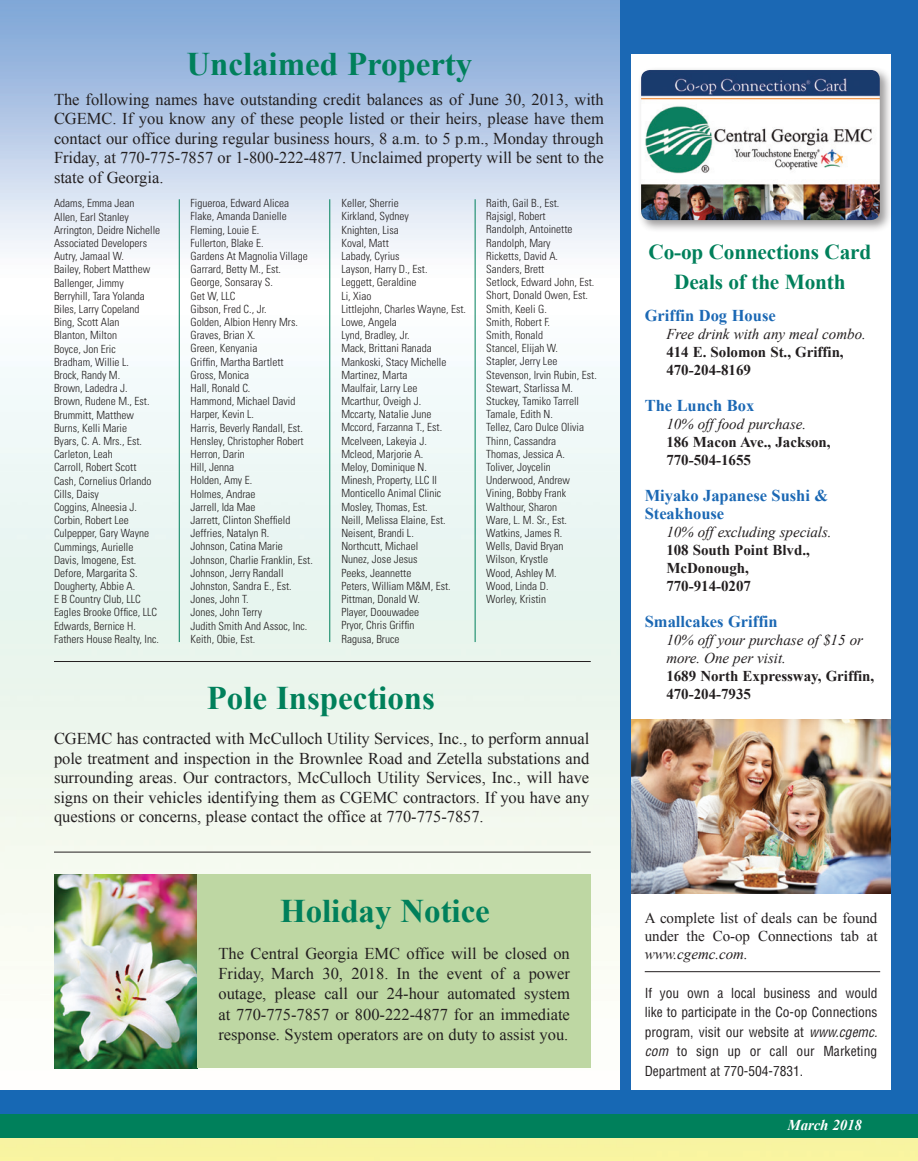
<style>
.page{position:relative;width:918px;height:1161px;background:#fff}
.page>*{position:absolute;margin:0;border:0;box-sizing:border-box;transform-origin:0 0}
.t1{font:700 33px "Times New Roman";color:#00805b}
.t2{font:700 21.3px/30px "Times New Roman";letter-spacing:-.01em;color:#00805b;text-align:center}
.t3{font:16.5px/19.5px "Times New Roman";color:#231f20;text-align:justify}
.t4{font:700 16.5px/18px "Times New Roman";color:#1b68b4}
.t5{font:700 15px/18px "Times New Roman";color:#231f20}
.t6{font:italic 15px/18px "Times New Roman";color:#231f20}
.t7{font:15px/18px "Times New Roman";color:#231f20}
.t8{font:italic 700 15px "Times New Roman";letter-spacing:-.01em;color:#fff}
.t9{font:condensed 13.5px/19.5px "Helvetica LT Std";color:#231f20;text-align:justify}
.t10{font:300 condensed 11.25px/13.2px "Univers LT Std";color:#231f20}
.s1{font-style:italic}
</style>
<div class="page">
<img style="left:0;top:0;width:634px;height:1161px">
<div style="left:620px;top:0;width:298px;height:1111px;background:#1b68b4"></div>
<div style="left:0;top:1107px;width:918px;height:30px;background:#00805b"></div>
<div style="left:631px;top:54px;width:260px;height:1036px;background:#fff"></div>
<div style="left:638px;top:66px;width:255px;height:167px;background:#231f20;opacity:.45"></div>
<img style="left:641px;top:70px;width:239px;height:150px">
<div style="left:0;top:1090px;width:918px;height:24px;background:#1768b4"></div>
<hr style="left:645px;top:971px;width:235px;height:1px;background:#231f20">
<hr style="left:54px;top:661px;width:537px;height:1px;background:#231f20">
<hr style="left:179px;top:199px;width:1px;height:443px;background:#00805b">
<hr style="left:329px;top:199px;width:1px;height:443px;background:#00805b">
<hr style="left:475px;top:199px;width:1px;height:443px;background:#00805b">
<img style="left:54px;top:875px;width:144px;height:193px">
<div style="left:198px;top:875px;width:393px;height:193px;background:#bed7a3"></div>
<hr style="left:54px;top:852px;width:537px;height:1px;background:#231f20">
<img style="left:631px;top:720px;width:260px;height:173px">
<h1 class="t1" style="left:186px;top:41px;width:287px">Unclaimed Property</h1>
<p class="t3" style="left:54px;top:89px;width:551px">The following names have outstanding credit balances as of June 30, 2013, with CGEMC. If you know any of these people listed or their heirs, please have them contact our office during regular business hours, 8 a.m. to 5 p.m., Monday through Friday, at 770-775-7857 or 1-800-222-4877. Unclaimed property will be sent to the state of Georgia.</p>
<p class="t10" style="left:54px;top:197px;width:108px">Adams, Emma Jean<br>Allen, Earl Stanley<br>Arrington, Deidre Nichelle<br>Associated Developers<br>Autry, Jamaal W.<br>Bailey, Robert Matthew<br>Ballenger, Jimmy<br>Berryhill, Tara Yolanda<br>Biles, Larry Copeland<br>Bing, Scott Alan<br>Blanton, Milton<br>Boyce, Jon Eric<br>Bradham, Willie L.<br>Brock, Randy M.<br>Brown, Ladedra J.<br>Brown, Rudene M., Est.<br>Brummitt, Matthew<br>Burns, Kelli Marie<br>Byars, C. A. Mrs., Est.<br>Carleton, Leah<br>Carroll, Robert Scott<br>Cash, Cornelius Orlando<br>Cills, Daisy<br>Coggins, Alneesia J.<br>Corbin, Robert Lee<br>Culpepper, Gary Wayne<br>Cummings, Aurielle<br>Davis, Imogene, Est.<br>Defore, Margarita S.<br>Dougherty, Abbie A.<br>E B Country Club, LLC<br>Eagles Brooke Office, LLC<br>Edwards, Bernice H.<br>Fathers House Realty, Inc.</p>
<p class="t10" style="left:190px;top:197px;width:124px">Figueroa, Edward Alicea<br>Flake, Amanda Danielle<br>Fleming, Louie E.<br>Fullerton, Blake E.<br>Gardens At Magnolia Village<br>Garrard, Betty M., Est.<br>George, Sonsaray S.<br>Get W, LLC<br>Gibson, Fred C., Jr.<br>Golden, Albion Henry Mrs.<br>Graves, Brian X.<br>Green, Kenyania<br>Griffin, Martha Bartlett<br>Gross, Monica<br>Hall, Ronald C.<br>Hammond, Michael David<br>Harper, Kevin L.<br>Harris, Beverly Randall, Est.<br>Hensley, Christopher Robert<br>Herron, Darin<br>Hill, Jenna<br>Holden, Amy E.<br>Holmes, Andrae<br>Jarrell, Ida Mae<br>Jarrett, Clinton Sheffield<br>Jeffries, Natalyn R.<br>Johnson, Catina Marie<br>Johnson, Charlie Franklin, Est.<br>Johnson, Jerry Randall<br>Johnston, Sandra E., Est.<br>Jones, John T.<br>Jones, John Terry<br>Judith Smith And Assoc, Inc.<br>Keith, Obie, Est.</p>
<p class="t10" style="left:341px;top:197px;width:126px">Keller, Sherrie<br>Kirkland, Sydney<br>Knighten, Lisa<br>Koval, Matt<br>Labady, Cyrius<br>Layson, Harry D., Est.<br>Leggett, Geraldine<br>Li, Xiao<br>Littlejohn, Charles Wayne, Est.<br>Lowe, Angela<br>Lynd, Bradley, Jr.<br>Mack, Brittani Ranada<br>Mankoski, Stacy Michelle<br>Martinez, Marta<br>Maulfair, Larry Lee<br>Mcarthur, Oveigh J.<br>Mccarty, Natalie June<br>Mccord, Farzanna T., Est.<br>Mcelveen, Lakeyia J.<br>Mcleod, Marjorie A.<br>Meloy, Dominique N.<br>Minesh, Property, LLC II<br>Monticello Animal Clinic<br>Mosley, Thomas, Est.<br>Neill, Melissa Elaine, Est.<br>Neisent, Brandi L.<br>Northcutt, Michael<br>Nunez, Jose Jesus<br>Peeks, Jeannette<br>Peters, William M&amp;M, Est.<br>Pittman, Donald W.<br>Player, Doouwadee<br>Pryor, Chris Griffin<br>Ragusa, Bruce</p>
<p class="t10" style="left:486px;top:196px;width:112px">Raith, Gail B., Est.<br>Rajsigl, Robert<br>Randolph, Antoinette<br>Randolph, Mary<br>Ricketts, David A.<br>Sanders, Brett<br>Setlock, Edward John, Est.<br>Short, Donald Owen, Est.<br>Smith, Keeli G.<br>Smith, Robert F.<br>Smith, Ronald<br>Stancel, Elijah W.<br>Stapler, Jerry Lee<br>Stevenson, Irvin Rubin, Est.<br>Stewart, Starlissa M.<br>Stuckey, Tamiko Tarrell<br>Tamale, Edith N.<br>Tellez, Caro Dulce Olivia<br>Thinn, Cassandra<br>Thomas, Jessica A.<br>Toliver, Joycelin<br>Underwood, Andrew<br>Vining, Bobby Frank<br>Walthour, Sharon<br>Ware, L. M. Sr., Est.<br>Watkins, James R.<br>Wells, David Bryan<br>Wilson, Krystle<br>Wood, Ashley M.<br>Wood, Linda D.<br>Worley, Kristin</p>
<h1 class="t1" style="left:207px;top:676px;width:230px">Pole Inspections</h1>
<p class="t3" style="left:54px;top:729px;width:537px">CGEMC has contracted with McCulloch Utility Services, Inc., to perform annual pole treatment and inspection in the Brownlee Road and Zetella substations and surrounding areas. Our contractors, McCulloch Utility Services, Inc., will have signs on their vehicles identifying them as CGEMC contractors. If you have any questions or concerns, please contact the office at 770-775-7857.</p>
<h1 class="t1" style="left:280px;top:888px;width:211px">Holiday Notice</h1>
<p class="t3" style="left:219px;top:943px;width:353px;line-height:20.2px">The Central Georgia EMC office will be closed on Friday, March 30, 2018. In the event of a power outage, please call our 24-hour automated system at 770-775-7857 or 800-222-4877 for an immediate response. System operators are on duty to assist you.</p>
<h2 class="t2" style="left:649px;top:236px;width:224px">Co-op Connections Card<br>Deals of the Month</h2>
<h3 class="t4" style="left:645px;top:307px;width:132px">Griffin Dog House</h3>
<h3 class="t6" style="left:666px;top:325px;width:201px">Free drink with any meal combo.</h3>
<h3 class="t5" style="left:666px;top:343px;width:179px">414 E. Solomon St., Griffin,<br>470-204-8169</h3>
<h3 class="t4" style="left:645px;top:397px;width:111px">The Lunch Box</h3>
<h3 class="t6" style="left:666px;top:415px;width:141px">10% off food purchase.</h3>
<h3 class="t5" style="left:666px;top:433px;width:166px">186 Macon Ave., Jackson,<br>770-504-1655</h3>
<h3 class="t4" style="left:645px;top:487px;width:185px">Miyako Japanese Sushi &amp;<br>Steakhouse</h3>
<h3 class="t6" style="left:666px;top:523px;width:167px">10% off excluding specials.</h3>
<h3 class="t5" style="left:666px;top:541px;width:145px">108 South Point Blvd.,<br>McDonough,<br>770-914-0207</h3>
<h3 class="t4" style="left:645px;top:613px;width:134px">Smallcakes Griffin</h3>
<h3 class="t6" style="left:666px;top:631px;width:198px">10% off your purchase of $15 or more. One per visit.</h3>
<h3 class="t5" style="left:666px;top:667px;width:209px">1689 North Expressway, Griffin,<br>470-204-7935</h3>
<h3 class="t7" style="left:645px;top:908px;width:234px">A complete list of deals can be found under the Co-op Connections tab at</h3>
<h3 class="t6" style="left:645px;top:944px;width:105px">www.cgemc.com.</h3>
<p class="t9" style="left:645px;top:983px;width:234px">If you own a local business and would like to participate in the Co-op Connections program, visit our website at <span class="s1">www.cgemc. com</span> to sign up or call our Marketing Department at 770-504-7831.</p>
<h3 class="t8" style="left:788px;top:1115px;width:76px">March 2018</h3>
</div>
